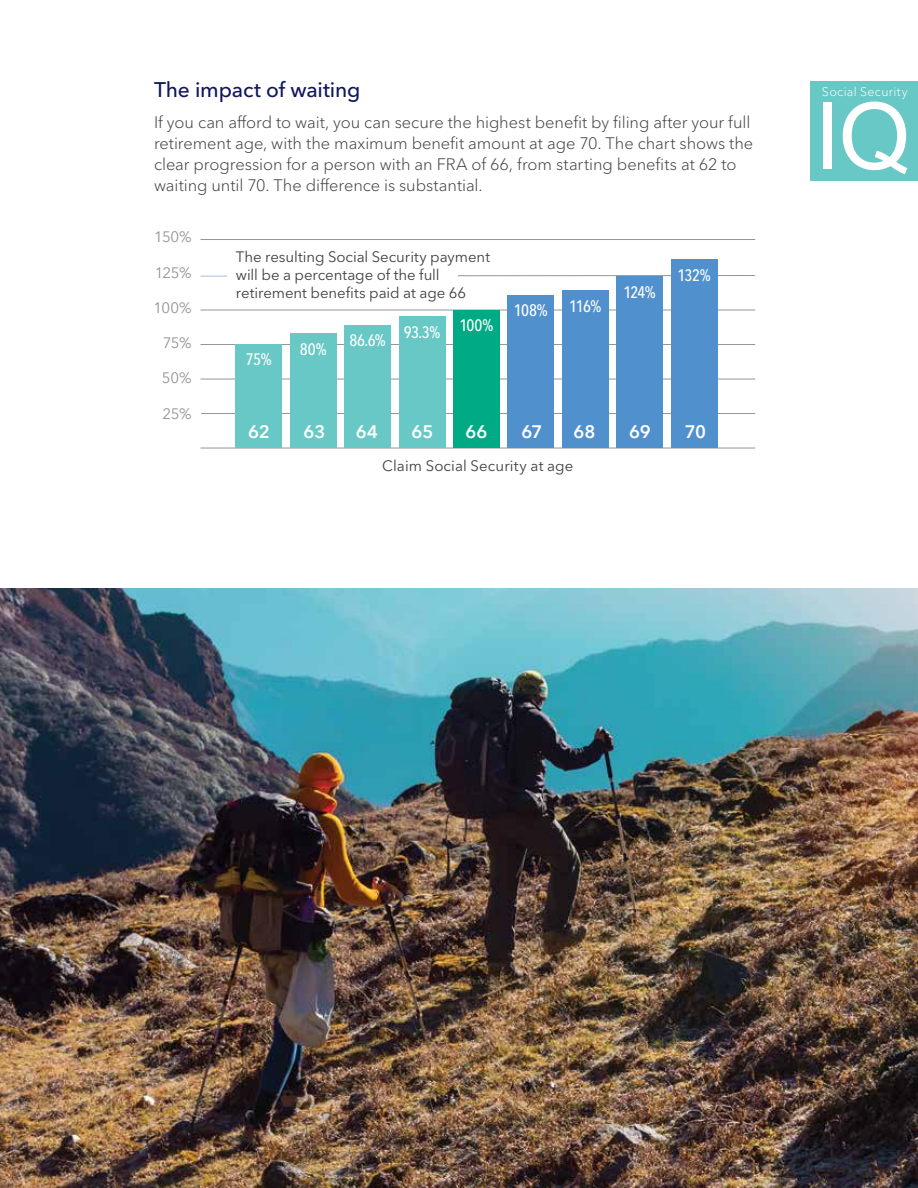
<style>
.page{position:relative;width:918px;height:1188px;background:#fff}
.page>*{position:absolute;margin:0;border:0;box-sizing:border-box;transform-origin:0 0}
.t1{font:92.7px "Arial";color:#fff}
.t2{font:500 21px "Avenir Next LT Pro";letter-spacing:-.01em;color:#11175e}
.t3{font:600 18px "Avenir Next LT Pro";color:#fff}
.t4{font:300 16.5px/21px "Avenir Next LT Pro";letter-spacing:-.005em;color:#414042}
.t5{font:500 condensed 16.5px "Avenir Next LT Pro";letter-spacing:-.04em;color:#fff}
.t6{font:15px/18px "Avenir Next LT Pro";color:#414042}
.t7{font:15px "Avenir Next LT Pro";letter-spacing:-.015em;color:#939598}
.t8{font:300 12.45px "Avenir Next LT Pro";letter-spacing:.03em;color:#fff}
</style>
<div class="page">
<img style="left:0;top:589px;width:918px;height:599px">
<div style="left:810px;top:81px;width:108px;height:99px;background:#68c8c6"></div>
<hr style="left:200px;top:239px;width:555px;height:1px;background:#939598">
<hr style="left:458px;top:275px;width:297px;height:1px;background:#939598">
<hr style="left:200px;top:310px;width:555px;height:1px;background:#939598">
<hr style="left:200px;top:344px;width:555px;height:1px;background:#939598">
<hr style="left:200px;top:379px;width:555px;height:1px;background:#939598">
<hr style="left:201px;top:413px;width:554px;height:1px;background:#939598">
<hr style="left:200px;top:448px;width:555px;height:1px;background:#939598">
<div style="left:671px;top:259px;width:46px;height:189px;background:#5091cd"></div>
<div style="left:236px;top:344px;width:46px;height:104px;background:#68c8c6"></div>
<div style="left:290px;top:333px;width:46px;height:115px;background:#68c8c6"></div>
<div style="left:344px;top:325px;width:47px;height:123px;background:#68c8c6"></div>
<div style="left:399px;top:316px;width:46px;height:132px;background:#68c8c6"></div>
<div style="left:453px;top:310px;width:47px;height:138px;background:#00aa85"></div>
<div style="left:508px;top:295px;width:46px;height:153px;background:#5091cd"></div>
<div style="left:562px;top:290px;width:47px;height:158px;background:#5091cd"></div>
<div style="left:616px;top:276px;width:47px;height:172px;background:#5091cd"></div>
<svg style="left:200px;top:276px;width:27px;height:1px"></svg>
<p class="t2" style="left:154px;top:77px;width:208px">The impact of waiting</p>
<p class="t4" style="left:154px;top:112px;width:601px">If you can afford to wait, you can secure the highest benefit by filing after your full retirement age, with the maximum benefit amount at age 70. The chart shows the clear progression for a person with an FRA of 66, from starting benefits at 62 to waiting until 70. The difference is substantial.</p>
<p class="t7" style="left:154px;top:228px;width:39px">150%</p>
<p class="t7" style="left:155px;top:263px;width:39px">125%</p>
<p class="t7" style="left:154px;top:299px;width:40px">100%</p>
<p class="t7" style="left:163px;top:334px;width:31px">75%</p>
<p class="t7" style="left:162px;top:369px;width:31px">50%</p>
<p class="t7" style="left:162px;top:404px;width:31px">25%</p>
<p class="t6" style="left:236px;top:247px;width:256px">The resulting Social Security payment will be a percentage of the full retirement benefits paid at age 66</p>
<p class="t5" style="left:246px;top:350px;width:27px">75%</p>
<p class="t5" style="left:300px;top:339px;width:28px">80%</p>
<p class="t5" style="left:350px;top:330px;width:38px">86.6%</p>
<p class="t5" style="left:404px;top:322px;width:91px">93.3% 100%</p>
<p class="t5" style="left:514px;top:301px;width:35px">108%</p>
<p class="t5" style="left:569px;top:296px;width:34px">116%</p>
<p class="t5" style="left:623px;top:282px;width:34px">124%</p>
<p class="t5" style="left:677px;top:265px;width:35px">132%</p>
<p class="t3" style="left:248px;top:420px;width:23px">62</p>
<p class="t3" style="left:303px;top:420px;width:24px">63</p>
<p class="t3" style="left:356px;top:420px;width:24px">64</p>
<p class="t3" style="left:411px;top:420px;width:24px">65</p>
<p class="t3" style="left:465px;top:420px;width:24px">66</p>
<p class="t3" style="left:521px;top:420px;width:22px">67</p>
<p class="t3" style="left:573px;top:420px;width:23px">68</p>
<p class="t3" style="left:629px;top:420px;width:23px">69</p>
<p class="t3" style="left:685px;top:420px;width:23px">70</p>
<p class="t6" style="left:382px;top:457px;width:193px">Claim Social Security at age</p>
<p class="t8" style="left:822px;top:85px;width:87px">Social Security</p>
<h1 class="t1" style="left:815px;top:76px;width:98px">IQ</h1>
</div>
